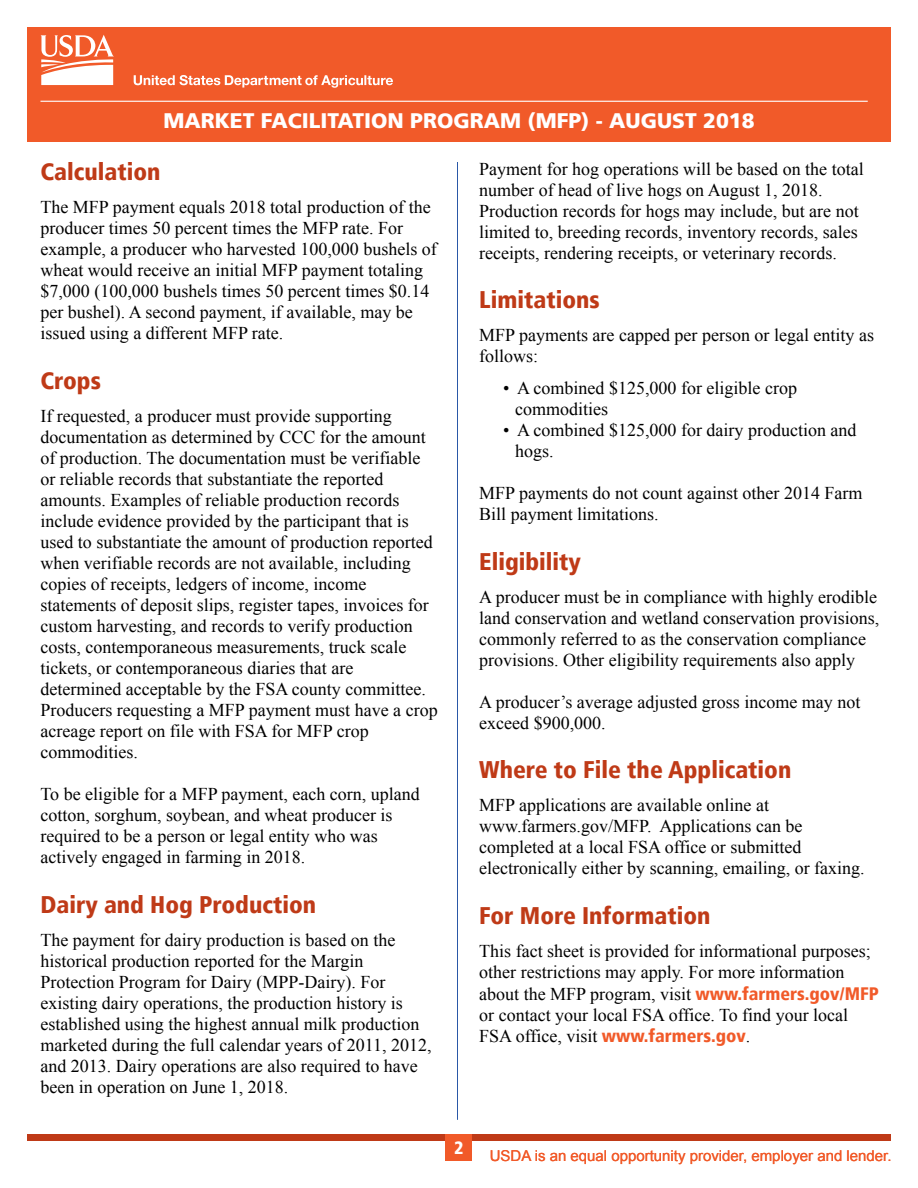
<style>
.page{position:relative;width:918px;height:1188px;background:#fff}
.page>*{position:absolute;margin:0;border:0;box-sizing:border-box;transform-origin:0 0}
.t1{font:900 condensed 24px "Frutiger LT";color:#bf3a17}
.t2{font:900 21px "Frutiger LT";color:#fff}
.t3{font:18px/21px "Times New Roman";color:#000}
.t4{font:900 condensed 18px "Frutiger LT";color:#fff}
.t5{font:15px "Arial";color:#f15a29}
.s1{font-family:"Frutiger LT";font-weight:900;font-stretch:condensed;color:#f15a29}
</style>
<div class="page">
<div style="left:27px;top:27px;width:864px;height:115px;background:#f15a29"></div>
<svg style="left:40px;top:35px;width:74px;height:50px"></svg>
<svg style="left:134px;top:75px;width:259px;height:13px"></svg>
<hr style="left:40px;top:101px;width:828px;height:1px;background:#fff">
<div style="left:27px;top:1134px;width:864px;height:7px;background:#bf3a17"></div>
<div style="left:446px;top:1134px;width:26px;height:27px;background:#f15a29"></div>
<hr style="left:457px;top:162px;width:1px;height:958px;background:#2a58a7">
<p class="t2" style="left:163px;top:108px;width:593px">MARKET FACILITATION PROGRAM (MFP) - AUGUST 2018</p>
<h1 class="t1" style="left:40px;top:157px;width:122px">Calculation</h1>
<p class="t3" style="left:40px;top:196px;width:398px">The MFP payment equals 2018 total production of the producer times 50 percent times the MFP rate. For example, a producer who harvested 100,000 bushels of wheat would receive an initial MFP payment totaling $7,000 (100,000 bushels times 50 percent times $0.14 per bushel). A second payment, if available, may be issued using a different MFP rate.</p>
<h1 class="t1" style="left:40px;top:366px;width:62px">Crops</h1>
<p class="t3" style="left:40px;top:405px;width:399px">If requested, a producer must provide supporting documentation as determined by CCC for the amount of production. The documentation must be verifiable or reliable records that substantiate the reported amounts. Examples of reliable production records include evidence provided by the participant that is used to substantiate the amount of production reported when verifiable records are not available, including copies of receipts, ledgers of income, income statements of deposit slips, register tapes, invoices for custom harvesting, and records to verify production costs, contemporaneous measurements, truck scale tickets, or contemporaneous diaries that are determined acceptable by the FSA county committee.<br>Producers requesting a MFP payment must have a crop acreage report on file with FSA for MFP crop commodities.</p>
<p class="t3" style="left:40px;top:783px;width:381px">To be eligible for a MFP payment, each corn, upland cotton, sorghum, soybean, and wheat producer is required to be a person or legal entity who was actively engaged in farming in 2018.</p>
<h1 class="t1" style="left:40px;top:890px;width:277px">Dairy and Hog Production</h1>
<p class="t3" style="left:40px;top:929px;width:393px">The payment for dairy production is based on the historical production reported for the Margin Protection Program for Dairy (MPP-Dairy). For existing dairy operations, the production history is established using the highest annual milk production marketed during the full calendar years of 2011, 2012, and 2013. Dairy operations are also required to have been in operation on June 1, 2018.</p>
<p class="t3" style="left:479px;top:158px;width:386px">Payment for hog operations will be based on the total number of head of live hogs on August 1, 2018.<br>Production records for hogs may include, but are not limited to, breeding records, inventory records, sales receipts, rendering receipts, or veterinary records.</p>
<h1 class="t1" style="left:479px;top:286px;width:122px">Limitations</h1>
<p class="t3" style="left:479px;top:325px;width:396px">MFP payments are capped per person or legal entity as follows:</p>
<p class="t3" style="left:515px;top:377px;width:283px;text-indent:-12px">• A combined $125,000 for eligible crop commodities</p>
<p class="t3" style="left:515px;top:419px;width:343px;text-indent:-12px">• A combined $125,000 for dairy production and hogs.</p>
<p class="t3" style="left:479px;top:482px;width:385px">MFP payments do not count against other 2014 Farm<br>Bill payment limitations.</p>
<h1 class="t1" style="left:479px;top:547px;width:103px">Eligibility</h1>
<p class="t3" style="left:479px;top:586px;width:401px">A producer must be in compliance with highly erodible land conservation and wetland conservation provisions, commonly referred to as the conservation compliance provisions. Other eligibility requirements also apply</p>
<p class="t3" style="left:479px;top:691px;width:383px">A producer’s average adjusted gross income may not exceed $900,000.</p>
<h1 class="t1" style="left:479px;top:756px;width:314px">Where to File the Application</h1>
<p class="t3" style="left:479px;top:795px;width:387px">MFP applications are available online at www.farmers.gov/MFP. Applications can be completed at a local FSA office or submitted electronically either by scanning, emailing, or faxing.</p>
<h1 class="t1" style="left:479px;top:901px;width:233px">For More Information</h1>
<p class="t3" style="left:479px;top:940px;width:401px">This fact sheet is provided for informational purposes; other restrictions may apply. For more information about the MFP program, visit <span class="s1">www.farmers.gov/MFP </span>or contact your local FSA office. To find your local FSA office, visit <span class="s1">www.farmers.gov</span>.</p>
<p class="t4" style="left:454px;top:1137px;width:11px">2</p>
<p class="t5" style="left:490px;top:1146px;width:403px">USDA is an equal opportunity provider, employer and lender.</p>
</div>
